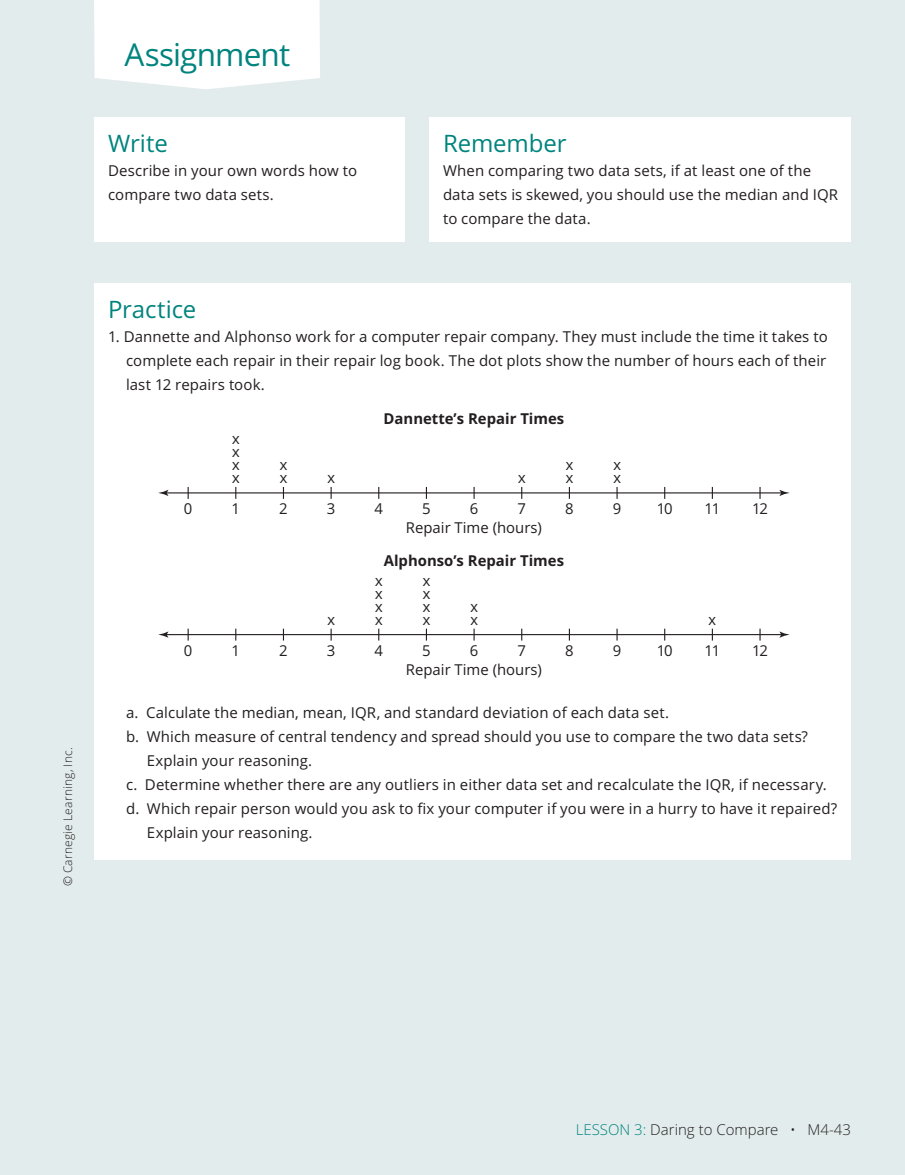
<style>
.page{position:relative;width:905px;height:1175px;background:#fff}
.page>*{position:absolute;margin:0;border:0;box-sizing:border-box;transform-origin:0 0}
.t1{font:31.5px "Open Sans";letter-spacing:-.025em;color:#00847e}
.t2{font:24px "Open Sans";letter-spacing:-.005em;color:#00847e}
.t3{font:15px/24px "Open Sans";letter-spacing:.005em;color:#231f20}
.t4{font:700 15px "Open Sans";color:#231f20}
.t5{font:300 15px "Open Sans";color:#231f20}
.t6{font:300 12px "Open Sans";letter-spacing:.015em;color:#231f20}
.s1{color:#00847e}
</style>
<div class="page">
<div style="left:0;top:0;width:904px;height:1174px;background:#e3ecec"></div>
<div style="left:94px;top:0;width:226px;height:89px;background:#fff"></div>
<div style="left:95px;top:118px;width:310px;height:124px;background:#fff"></div>
<div style="left:429px;top:118px;width:421px;height:124px;background:#fff"></div>
<div style="left:95px;top:284px;width:756px;height:575px;background:#fff"></div>
<svg style="left:187px;top:487px;width:2px;height:12px"></svg>
<hr style="left:165px;top:492px;width:617px;height:1px;background:#231f20">
<svg style="left:779px;top:490px;width:10px;height:6px"></svg>
<svg style="left:158px;top:490px;width:10px;height:6px"></svg>
<svg style="left:711px;top:487px;width:2px;height:12px"></svg>
<svg style="left:759px;top:487px;width:1px;height:12px"></svg>
<svg style="left:187px;top:628px;width:2px;height:12px"></svg>
<hr style="left:165px;top:634px;width:617px;height:1px;background:#231f20">
<svg style="left:779px;top:631px;width:10px;height:6px"></svg>
<svg style="left:158px;top:631px;width:10px;height:6px"></svg>
<svg style="left:232px;top:487px;width:7px;height:12px"></svg>
<svg style="left:280px;top:487px;width:7px;height:12px"></svg>
<svg style="left:327px;top:487px;width:8px;height:12px"></svg>
<svg style="left:518px;top:487px;width:7px;height:12px"></svg>
<svg style="left:565px;top:487px;width:8px;height:12px"></svg>
<svg style="left:613px;top:487px;width:7px;height:12px"></svg>
<svg style="left:375px;top:628px;width:7px;height:12px"></svg>
<svg style="left:423px;top:628px;width:7px;height:12px"></svg>
<svg style="left:327px;top:628px;width:8px;height:12px"></svg>
<svg style="left:470px;top:628px;width:7px;height:12px"></svg>
<svg style="left:708px;top:628px;width:8px;height:12px"></svg>
<p class="t6" style="left:63px;top:886px;width:141px;rotate:-90deg">© Carnegie Learning, Inc.</p>
<h1 class="t1" style="left:124px;top:42px;width:167px">Assignment</h1>
<h2 class="t2" style="left:108px;top:134px;width:61px">Write</h2>
<p class="t3" style="left:108px;top:160px;width:250px">Describe in your own words how to compare two data sets.</p>
<h2 class="t2" style="left:443px;top:134px;width:125px">Remember</h2>
<p class="t3" style="left:443px;top:160px;width:397px">When comparing two data sets, if at least one of the data sets is skewed, you should use the median and IQR to compare the data.</p>
<h2 class="t2" style="left:108px;top:300px;width:90px">Practice</h2>
<p class="t3" style="left:126px;top:326px;width:703px;text-align:justify;text-indent:-18px">1. Dannette and Alphonso work for a computer repair company. They must include the time it takes to complete each repair in their repair log book. The dot plots show the number of hours each of their last 12 repairs took.</p>
<p class="t4" style="left:383px;top:410px;width:182px">Dannette’s Repair Times</p>
<p class="t3" style="left:184px;top:497px;width:10px">0</p>
<p class="t3" style="left:231px;top:497px;width:10px">1</p>
<p class="t3" style="left:279px;top:497px;width:10px">2</p>
<p class="t3" style="left:327px;top:497px;width:10px">3</p>
<p class="t3" style="left:374px;top:497px;width:10px">4</p>
<p class="t3" style="left:422px;top:497px;width:10px">5</p>
<p class="t3" style="left:470px;top:497px;width:10px">6</p>
<p class="t3" style="left:517px;top:497px;width:10px">7</p>
<p class="t3" style="left:565px;top:497px;width:10px">8</p>
<p class="t3" style="left:612px;top:497px;width:10px">9</p>
<p class="t3" style="left:656px;top:497px;width:17px">10</p>
<p class="t3" style="left:704px;top:497px;width:17px">11</p>
<p class="t3" style="left:752px;top:497px;width:17px">12</p>
<p class="t3" style="left:406px;top:515px;width:137px">Repair Time (hours)</p>
<p class="t4" style="left:384px;top:551px;width:182px">Alphonso’s Repair Times</p>
<p class="t3" style="left:184px;top:638px;width:10px">0</p>
<p class="t3" style="left:231px;top:638px;width:10px">1</p>
<p class="t3" style="left:279px;top:638px;width:10px">2</p>
<p class="t3" style="left:327px;top:638px;width:10px">3</p>
<p class="t3" style="left:374px;top:638px;width:10px">4</p>
<p class="t3" style="left:422px;top:638px;width:10px">5</p>
<p class="t3" style="left:470px;top:638px;width:10px">6</p>
<p class="t3" style="left:517px;top:638px;width:10px">7</p>
<p class="t3" style="left:565px;top:638px;width:10px">8</p>
<p class="t3" style="left:612px;top:638px;width:10px">9</p>
<p class="t3" style="left:656px;top:638px;width:17px">10</p>
<p class="t3" style="left:704px;top:638px;width:17px">11</p>
<p class="t3" style="left:752px;top:638px;width:17px">12</p>
<p class="t3" style="left:406px;top:657px;width:137px">Repair Time (hours)</p>
<p class="t3" style="left:126px;top:701px;width:544px">a. Calculate the median, mean, IQR, and standard deviation of each data set.</p>
<p class="t3" style="left:126px;top:725px;width:683px">b. Which measure of central tendency and spread should you use to compare the two data sets?</p>
<p class="t3" style="left:147px;top:749px;width:167px">Explain your reasoning.</p>
<p class="t3" style="left:126px;top:773px;width:702px">c. Determine whether there are any outliers in either data set and recalculate the IQR, if necessary.</p>
<p class="t3" style="left:126px;top:797px;width:712px">d. Which repair person would you ask to fix your computer if you were in a hurry to have it repaired?</p>
<p class="t3" style="left:147px;top:821px;width:167px">Explain your reasoning.</p>
<p class="t5" style="left:575px;top:1123px;width:277px"><span class="s1">LESSON 3:</span> Daring to Compare • M4-43</p>
</div>
